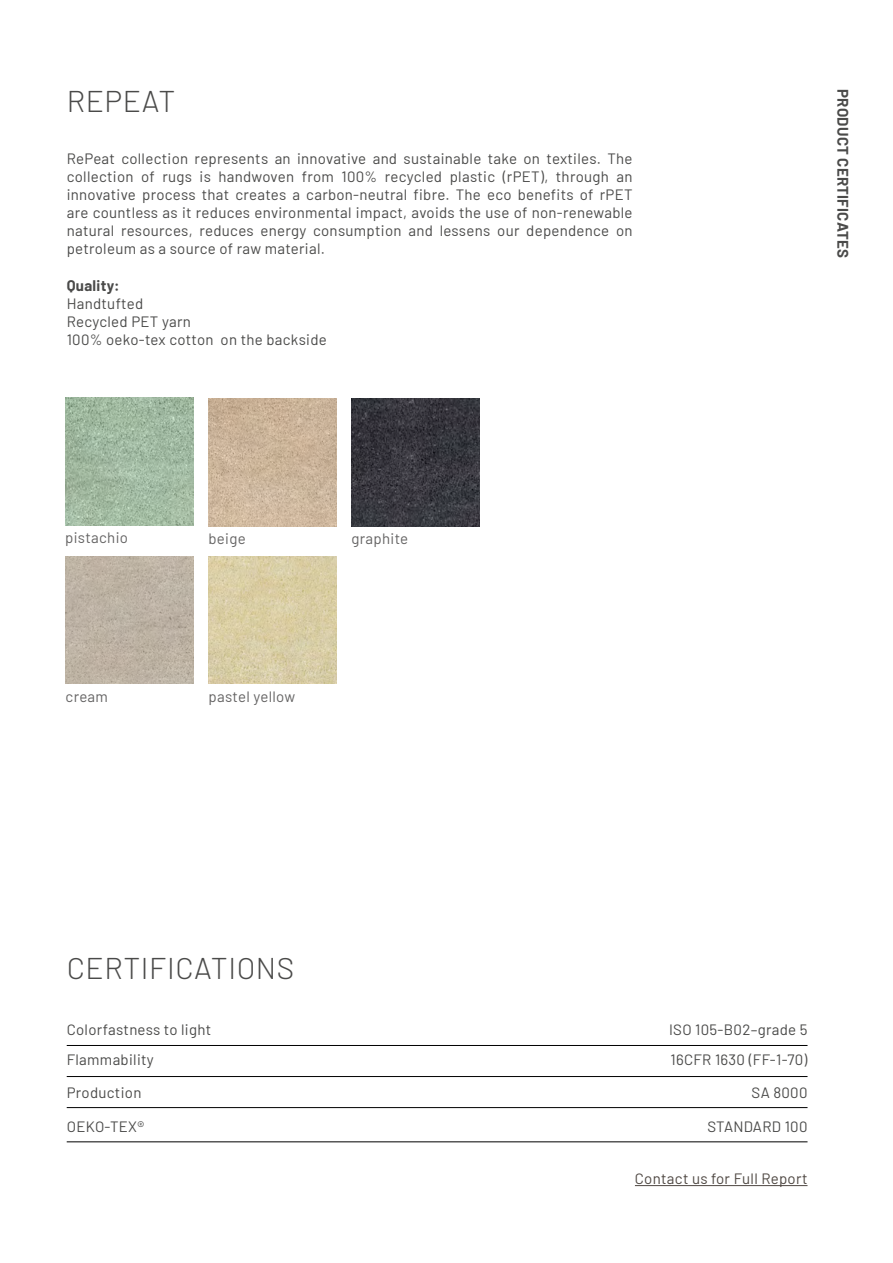
<style>
.page{position:relative;width:893px;height:1263px;background:#fff}
.page>*{position:absolute;margin:0;border:0;box-sizing:border-box;transform-origin:0 0}
.t1{font:300 30px "Barlow";letter-spacing:.02em;color:#4a4a49}
.t2{font:15px/18px "Barlow";letter-spacing:.02em;color:#4a4a49}
.t3{font:15px "Barlow";letter-spacing:.02em;color:#646363}
.t4{font:700 15px "Barlow";letter-spacing:.02em;color:#4a4a49}
.t5{font:15px "Barlow";letter-spacing:.02em;color:#4e4742}
</style>
<div class="page">
<hr style="left:67px;top:1045px;width:740px;height:1px;background:#000">
<hr style="left:67px;top:1076px;width:740px;height:1px;background:#000">
<hr style="left:67px;top:1107px;width:740px;height:1px;background:#000">
<img style="left:209px;top:556px;width:127px;height:128px">
<img style="left:66px;top:398px;width:127px;height:127px">
<img style="left:66px;top:556px;width:127px;height:128px">
<img style="left:352px;top:399px;width:127px;height:127px">
<img style="left:209px;top:399px;width:127px;height:127px">
<hr style="left:67px;top:1141px;width:740px;height:1px;background:#000">
<hr style="left:635px;top:1185px;width:172px;height:1px;background:#4e4742">
<h1 class="t1" style="left:67px;top:80px;width:110px">REPEAT</h1>
<p class="t4" style="left:854px;top:89px;width:170px;rotate:90deg">PRODUCT CERTIFICATES</p>
<p class="t2" style="left:67px;top:149px;width:567px;text-align:justify">RePeat collection represents an innovative and sustainable take on textiles. The collection of rugs is handwoven from 100% recycled plastic (rPET), through an innovative process that creates a carbon-neutral fibre. The eco benefits of rPET are countless as it reduces environmental impact, avoids the use of non-renewable natural resources, reduces energy consumption and lessens our dependence on petroleum as a source of raw material.</p>
<p class="t4" style="left:67px;top:275px;width:54px">Quality:</p>
<p class="t2" style="left:67px;top:294px;width:262px">Handtufted<br>Recycled PET yarn<br>100% oeko-tex cotton on the backside</p>
<p class="t3" style="left:65px;top:527px;width:64px">pistachio</p>
<p class="t3" style="left:66px;top:686px;width:44px">cream</p>
<p class="t3" style="left:209px;top:528px;width:39px">beige</p>
<p class="t3" style="left:352px;top:528px;width:58px">graphite</p>
<p class="t3" style="left:209px;top:686px;width:88px">pastel yellow</p>
<h1 class="t1" style="left:67px;top:946px;width:229px">CERTIFICATIONS</h1>
<p class="t2" style="left:67px;top:1013px;width:146px;line-height:30px">Colorfastness to light<br>Flammability</p>
<p class="t2" style="left:67px;top:1082px;width:76px">Production</p>
<p class="t2" style="left:669px;top:1013px;width:140px;line-height:30px">ISO 105-B02–grade 5<br>16CFR 1630 (FF-1-70)</p>
<p class="t2" style="left:752px;top:1082px;width:57px">SA 8000</p>
<p class="t2" style="left:67px;top:1117px;width:79px">OEKO-TEX®</p>
<p class="t2" style="left:707px;top:1117px;width:102px">STANDARD 100</p>
<p class="t5" style="left:635px;top:1168px;width:174px">Contact us for Full Report</p>
</div>
